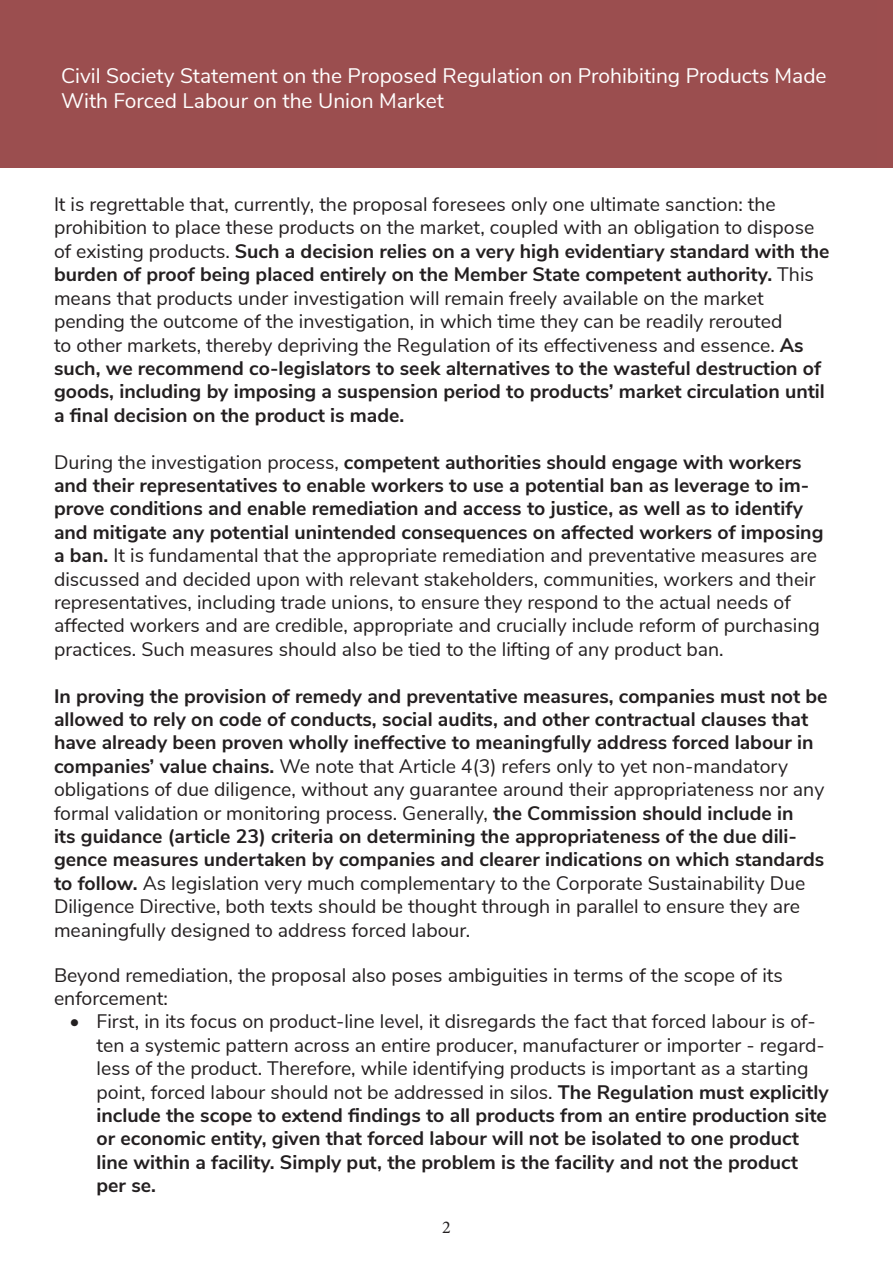
<style>
.page{position:relative;width:893px;height:1263px;background:#fff}
.page>*{position:absolute;margin:0;border:0;box-sizing:border-box;transform-origin:0 0}
.t1{font:21px/25.2px "Nunito Sans";color:#fff}
.t2{font:19.5px/23.4px "Nunito Sans";color:#231f20}
.t3{font:700 19.5px/23.4px "Nunito Sans";color:#231f20}
.t4{font:18px "Minion Pro";color:#231f20}
.s1{font-weight:700}
.s2{font-weight:400}
</style>
<div class="page">
<div style="left:0;top:0;width:893px;height:168px;background:#9b4e4f"></div>
<p class="t1" style="left:61px;top:62px;width:767px">Civil Society Statement on the Proposed Regulation on Prohibiting Products Made<br>With Forced Labour on the Union Market</p>
<p class="t2" style="left:54px;top:191px;width:777px">It is regrettable that, currently, the proposal foresees only one ultimate sanction: the prohibition to place these products on the market, coupled with an obligation to dispose of existing products. <span class="s1">Such a decision relies on a very high evidentiary standard with the burden of proof being placed entirely on the Member State competent authority.</span> This means that products under investigation will remain freely available on the market pending the outcome of the investigation, in which time they can be readily rerouted<br>to other markets, thereby depriving the Regulation of its effectiveness and essence. <span class="s1">As such, we recommend co-legislators to seek alternatives to the wasteful destruction of goods, including by imposing a suspension period to products’ market circulation until a final decision on the product is made.</span></p>
<p class="t2" style="left:54px;top:449px;width:771px">During the investigation process, <span class="s1">competent authorities should engage with workers and their representatives to enable workers to use a potential ban as leverage to im&shy;prove conditions and enable remediation and access to justice, as well as to identify and mitigate any potential unintended consequences on affected workers of imposing a ban.</span> It is fundamental that the appropriate remediation and preventative measures are discussed and decided upon with relevant stakeholders, communities, workers and their representatives, including trade unions, to ensure they respond to the actual needs of affected workers and are credible, appropriate and crucially include reform of purchasing practices. Such measures should also be tied to the lifting of any product ban.</p>
<p class="t3" style="left:54px;top:683px;width:775px">In proving the provision of remedy and preventative measures, companies must not be allowed to rely on code of conducts, social audits, and other contractual clauses that have already been proven wholly ineffective to meaningfully address forced labour in companies’ value chains. <span class="s2">We note that Article 4(3) refers only to yet non-mandatory obligations of due diligence, without any guarantee around their appropriateness nor any formal validation or monitoring process. Generally,</span> the Commission should include in<br>its guidance (article 23) criteria on determining the appropriateness of the due dili&shy;gence measures undertaken by companies and clearer indications on which standards to follow. <span class="s2">As legislation very much complementary to the Corporate Sustainability Due Diligence Directive, both texts should be thought through in parallel to ensure they are meaningfully designed to address forced labour.</span></p>
<p class="t2" style="left:54px;top:962px;width:730px">Beyond remediation, the proposal also poses ambiguities in terms of the scope of its enforcement:</p>
<p class="t2" style="left:97px;top:1009px;width:734px;text-indent:-27px">• First, in its focus on product-line level, it disregards the fact that forced labour is of&shy;ten a systemic pattern across an entire producer, manufacturer or importer - regard&shy;less of the product. Therefore, while identifying products is important as a starting point, forced labour should not be addressed in silos. <span class="s1">The Regulation must explicitly include the scope to extend findings to all products from an entire production site or economic entity, given that forced labour will not be isolated to one product line within a facility. Simply put, the problem is the facility and not the product per se.</span></p>
<p class="t4" style="left:442px;top:1215px;width:10px">2</p>
</div>
